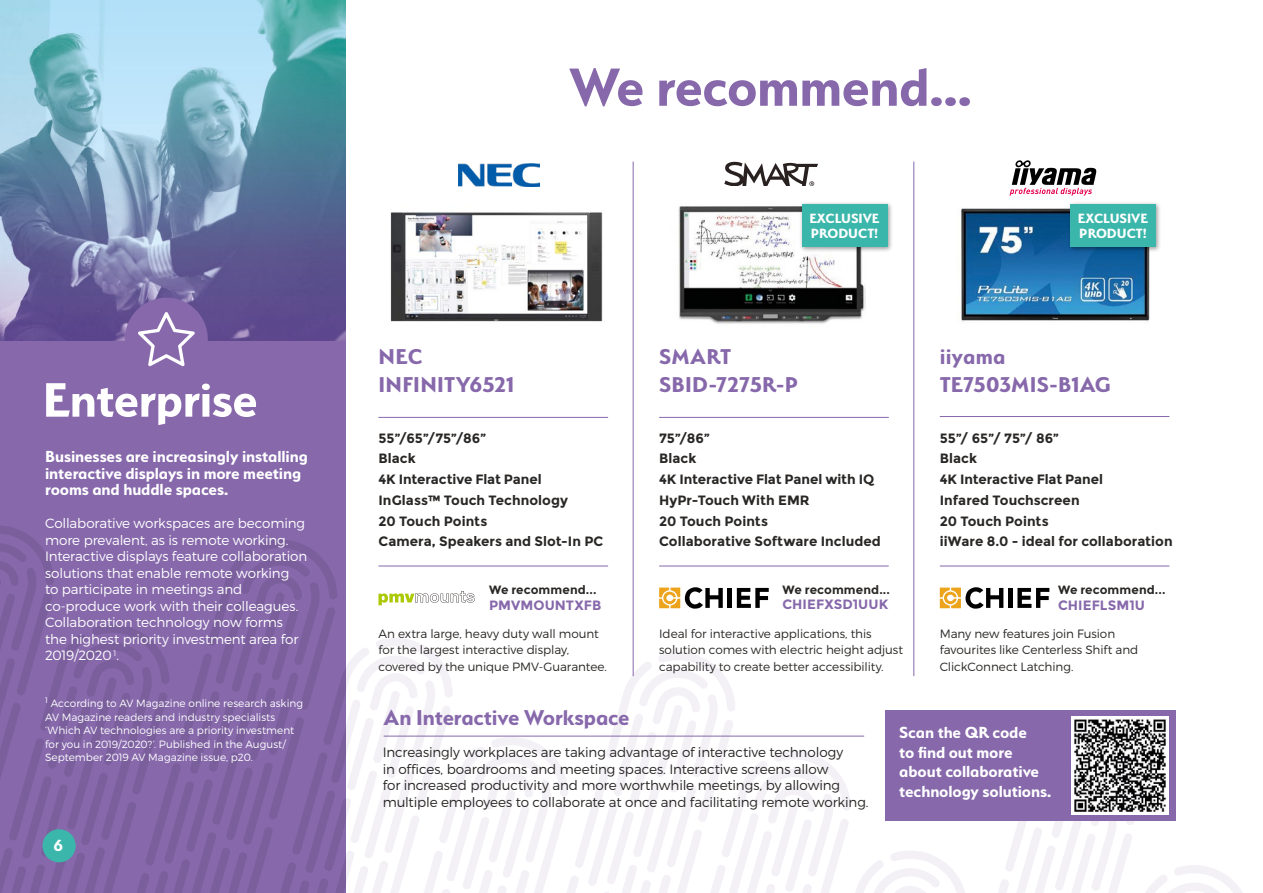
<style>
.page{position:relative;width:1263px;height:893px;background:#fff}
.page>*{position:absolute;margin:0;border:0;box-sizing:border-box;transform-origin:0 0}
.t1{font:700 60px "Serenity";letter-spacing:-.015em;color:#8668ab}
.t2{font:700 54px "Serenity";letter-spacing:-.015em;color:#fff}
.t3{font:700 24px/28.5px "Serenity";color:#8668ab}
.t4{font:700 18px/19.5px "Serenity";letter-spacing:-.005em;color:#fff}
.t5{font:700 15px/15px "Serenity";color:#fff}
.t6{font:700 13.5px/20.7px "Montserrat";color:#292725}
.t7{font:300 13.5px/16.5px "Montserrat";letter-spacing:-.01em;color:#fff}
.t8{font:300 13.5px/16.5px "Montserrat";letter-spacing:-.01em;color:#292725}
.t9{font:700 13.5px "Montserrat";letter-spacing:.005em;color:#8668ab}
.t10{font:300 12px/16.5px "Montserrat";letter-spacing:-.005em;color:#292725}
.t11{font:700 12px "Montserrat";letter-spacing:.005em;color:#292725}
.t12{font:300 10.5px/13.5px "Montserrat";color:#fff}
</style>
<div class="page">
<svg style="left:345px;top:425px;width:898px;height:468px"></svg>
<div style="left:885px;top:710px;width:291px;height:111px;background:#8668ab"></div>
<div style="left:0;top:340px;width:345px;height:553px;background:#8668ab"></div>
<svg style="left:0;top:526px;width:345px;height:367px"></svg>
<img style="left:0;top:0;width:345px;height:340px">
<img style="left:678px;top:206px;width:188px;height:118px">
<div style="left:125px;top:298px;width:83px;height:83px;background:#8668ab;border-radius:50%"></div>
<hr style="left:913px;top:162px;width:1px;height:514px;background:#8668ab">
<hr style="left:633px;top:162px;width:1px;height:514px;background:#8668ab">
<hr style="left:940px;top:566px;width:229px;height:1px;background:#8668ab">
<hr style="left:940px;top:416px;width:229px;height:1px;background:#8668ab">
<img style="left:961px;top:208px;width:189px;height:114px">
<svg style="left:724px;top:162px;width:94px;height:24px"></svg>
<svg style="left:138px;top:312px;width:57px;height:54px"></svg>
<hr style="left:659px;top:566px;width:230px;height:1px;background:#8668ab">
<hr style="left:659px;top:417px;width:230px;height:1px;background:#8668ab">
<img style="left:1071px;top:717px;width:98px;height:97px">
<svg style="left:659px;top:587px;width:110px;height:22px"></svg>
<div style="left:727px;top:588px;width:5px;height:20px;background:#000"></div>
<svg style="left:940px;top:587px;width:109px;height:22px"></svg>
<hr style="left:1008px;top:588px;width:4px;height:20px;background:#000">
<hr style="left:384px;top:736px;width:480px;height:1px;background:#8668ab">
<hr style="left:378px;top:566px;width:230px;height:1px;background:#8668ab">
<img style="left:390px;top:212px;width:213px;height:110px">
<hr style="left:378px;top:417px;width:230px;height:1px;background:#8668ab">
<img style="left:459px;top:164px;width:80px;height:22px">
<svg style="left:378px;top:591px;width:97px;height:14px"></svg>
<div style="left:799px;top:201px;width:94px;height:52px;background:#000;opacity:.4"></div>
<div style="left:802px;top:204px;width:85px;height:43px;background:#3bb6ab"></div>
<div style="left:1067px;top:201px;width:95px;height:52px;background:#000;opacity:.4"></div>
<div style="left:1070px;top:204px;width:85px;height:43px;background:#3bb6ab"></div>
<svg style="left:1009px;top:160px;width:87px;height:36px"></svg>
<div style="left:43px;top:829px;width:33px;height:33px;background:#3bb6ab;border-radius:50%"></div>
<h2 class="t2" style="left:43px;top:370px;width:217px">Enterprise</h2>
<h3 class="t4" style="left:45px;top:448px;width:264px;line-height:16.5px">Businesses are increasingly installing interactive displays in more meeting rooms and huddle spaces.</h3>
<p class="t7" style="left:45px;top:515px;width:264px">Collaborative workspaces are becoming more prevalent, as is remote working.<br>Interactive displays feature collaboration solutions that enable remote working<br>to participate in meetings and co-produce work with their colleagues.<br>Collaboration technology now forms the highest priority investment area for 2019/2020 <sup>1</sup>.</p>
<p class="t12" style="left:45px;top:696px;width:259px"><sup>1</sup> According to AV Magazine online research asking AV Magazine readers and industry specialists ‘Which AV technologies are a priority investment for you in 2019/2020?’. Published in the August/ September 2019 AV Magazine issue, p20.</p>
<h3 class="t4" style="left:53px;top:836px;width:11px">6</h3>
<h1 class="t1" style="left:569px;top:54px;width:404px">We recommend…</h1>
<h3 class="t3" style="left:378px;top:342px;width:137px">NEC<br>INFINITY6521</h3>
<p class="t6" style="left:378px;top:427px;width:226px">55”/65”/75”/86”<br>Black<br>4K Interactive Flat Panel<br>InGlass™ Touch Technology<br>20 Touch Points<br>Camera, Speakers and Slot-In PC</p>
<p class="t11" style="left:489px;top:583px;width:109px">We recommend...</p>
<p class="t9" style="left:489px;top:597px;width:114px">PMVMOUNTXFB</p>
<p class="t10" style="left:378px;top:625px;width:230px">An extra large, heavy duty wall mount for the largest interactive display, covered by the unique PMV-Guarantee.</p>
<p class="t5" style="left:809px;top:210px;width:72px">EXCLUSIVE<br>PRODUCT!</p>
<p class="t5" style="left:1078px;top:210px;width:72px">EXCLUSIVE<br>PRODUCT!</p>
<h3 class="t3" style="left:659px;top:342px;width:141px">SMART<br>SBID-7275R-P</h3>
<h3 class="t3" style="left:940px;top:342px;width:173px">iiyama<br>TE7503MIS-B1AG</h3>
<p class="t6" style="left:659px;top:427px;width:223px">75”/86”<br>Black<br>4K Interactive Flat Panel with IQ<br>HyPr-Touch With EMR<br>20 Touch Points<br>Collaborative Software Included</p>
<p class="t6" style="left:940px;top:427px;width:234px">55”/ 65”/ 75”/ 86”<br>Black<br>4K Interactive Flat Panel<br>Infared Touchscreen<br>20 Touch Points<br>iiWare 8.0 - ideal for collaboration</p>
<p class="t11" style="left:1058px;top:583px;width:109px">We recommend...</p>
<p class="t9" style="left:1058px;top:597px;width:88px">CHIEFLSM1U</p>
<p class="t11" style="left:782px;top:582px;width:109px">We recommend...</p>
<p class="t9" style="left:782px;top:596px;width:107px">CHIEFXSD1UUK</p>
<p class="t10" style="left:659px;top:625px;width:245px">Ideal for interactive applications, this solution comes with electric height adjust capability to create better accessibility.</p>
<p class="t10" style="left:940px;top:625px;width:200px">Many new features join Fusion favourites like Centerless Shift and<br>ClickConnect Latching.</p>
<h3 class="t3" style="left:384px;top:703px;width:247px">An Interactive Workspace</h3>
<p class="t8" style="left:383px;top:744px;width:487px">Increasingly workplaces are taking advantage of interactive technology<br>in offices, boardrooms and meeting spaces. Interactive screens allow<br>for increased productivity and more worthwhile meetings, by allowing multiple employees to collaborate at once and facilitating remote working.</p>
<h3 class="t4" style="left:899px;top:723px;width:154px">Scan the QR code<br>to find out more about collaborative technology solutions.</h3>
</div>
